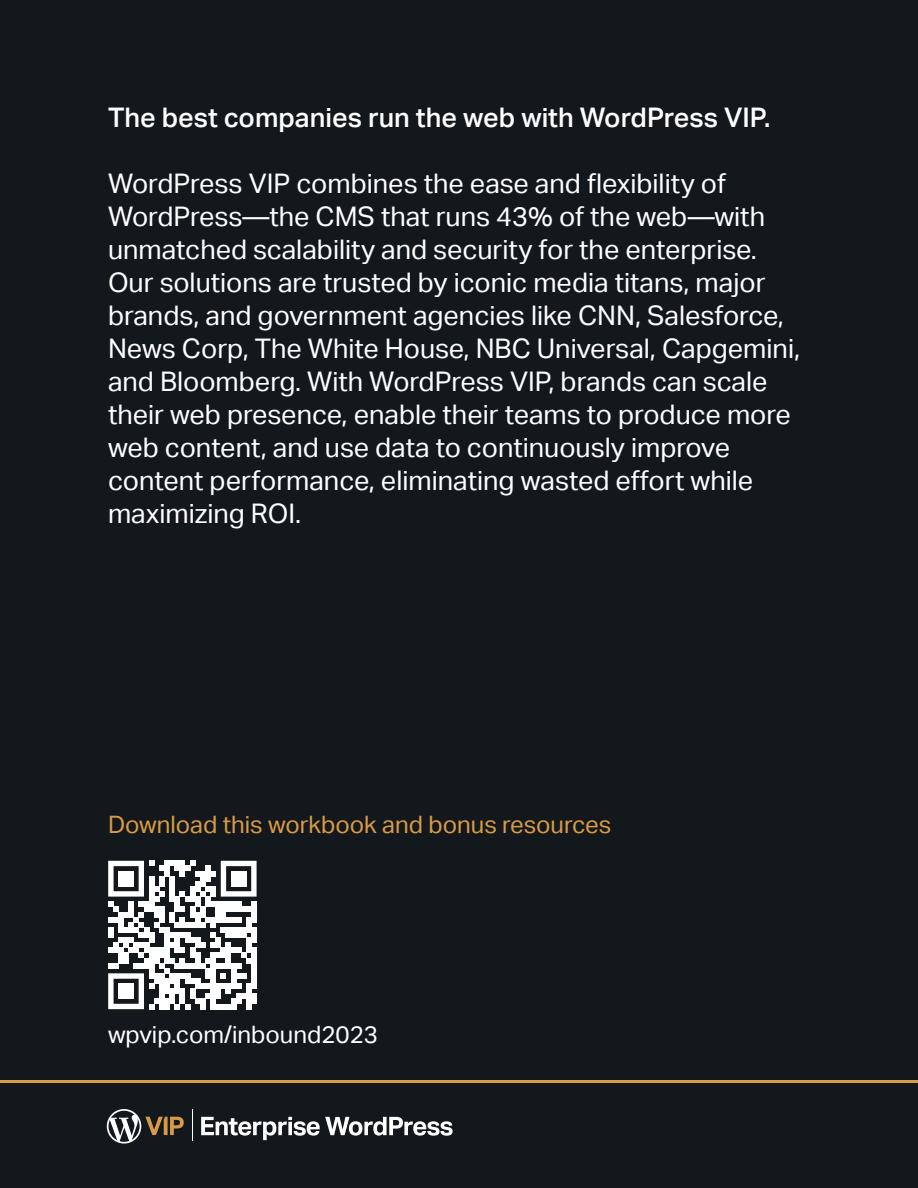
<style>
.page{position:relative;width:918px;height:1188px;background:#13181d}
.page>*{position:absolute;margin:0;border:0;box-sizing:border-box;transform-origin:0 0}
.t1{font:27px/33px "Aktiv Grotesk";color:#fff}
.t2{font:500 27px "Aktiv Grotesk";color:#fff}
.t3{font:24px "Aktiv Grotesk";color:#da9b45}
.t4{font:24px "Aktiv Grotesk";color:#fff}
</style>
<div class="page">
<svg style="left:201px;top:1117px;width:252px;height:23px"></svg>
<hr style="left:192px;top:1109px;width:1px;height:32px;background:#fff">
<svg style="left:107px;top:1109px;width:77px;height:35px"></svg>
<hr style="left:0;top:1080px;width:918px;height:3px;background:#da9b45">
<svg style="left:108px;top:861px;width:149px;height:148px"></svg>
<div style="left:118px;top:871px;width:16px;height:15px;background:#fff"></div>
<div style="left:231px;top:871px;width:15px;height:15px;background:#fff"></div>
<div style="left:118px;top:984px;width:16px;height:15px;background:#fff"></div>
<p class="t2" style="left:108px;top:102px;width:664px">The best companies run the web with WordPress VIP.</p>
<p class="t1" style="left:108px;top:167px;width:694px">WordPress VIP combines the ease and flexibility of WordPress—the CMS that runs 43% of the web—with unmatched scalability and security for the enterprise.<br>Our solutions are trusted by iconic media titans, major brands, and government agencies like CNN, Salesforce, News Corp, The White House, NBC Universal, Capgemini, and Bloomberg. With WordPress VIP, brands can scale their web presence, enable their teams to produce more web content, and use data to continuously improve content performance, eliminating wasted effort while maximizing ROI.</p>
<p class="t3" style="left:108px;top:811px;width:505px">Download this workbook and bonus resources</p>
<p class="t4" style="left:108px;top:1021px;width:272px">wpvip.com/inbound2023</p>
</div>
